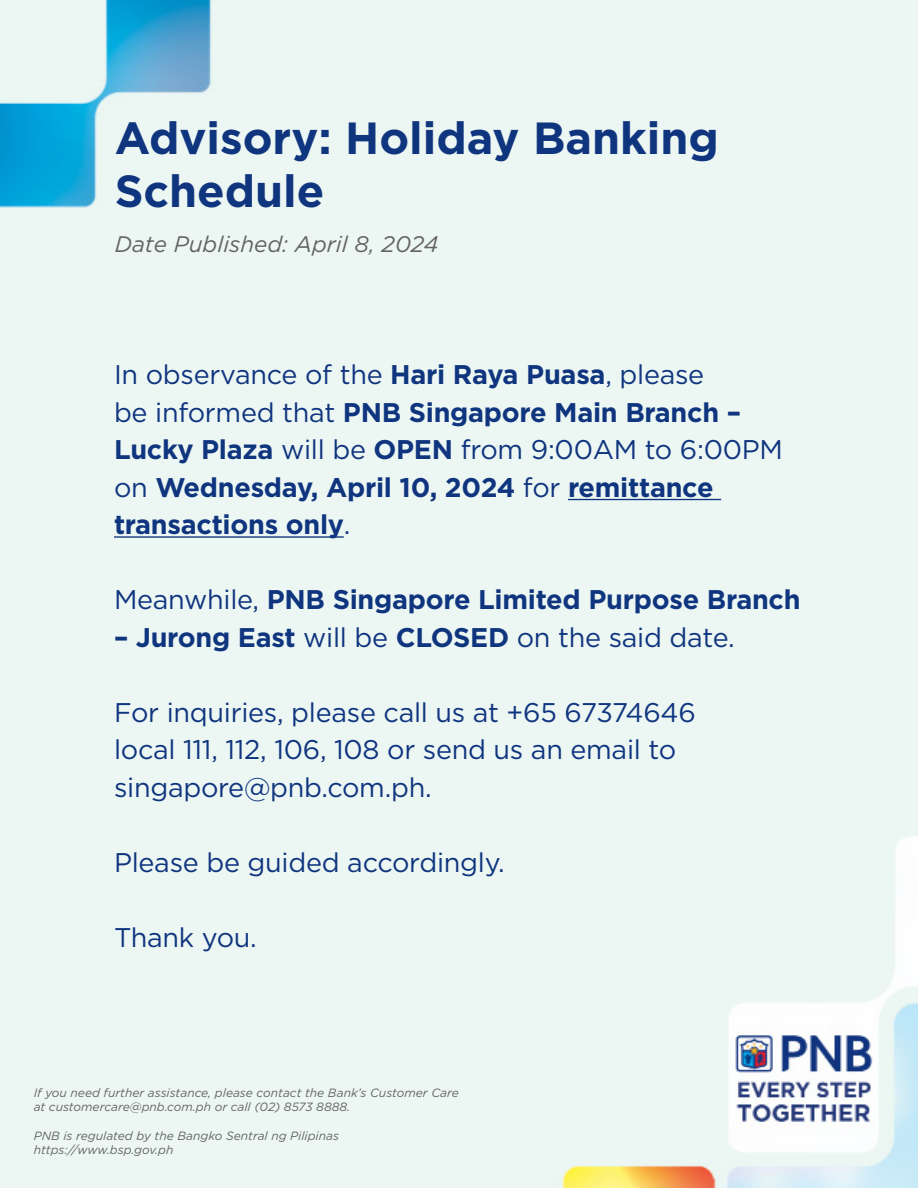
<style>
.page{position:relative;width:918px;height:1188px;background:#ecf7f3}
.page>*{position:absolute;margin:0;border:0;box-sizing:border-box;transform-origin:0 0}
.t1{font:700 45px/52.5px "Gotham";color:#10357f}
.t2{font:700 27px/37.5px "Gotham";letter-spacing:-.01em;color:#10357f}
.t3{font:27px/37.5px "Gotham";letter-spacing:-.01em;color:#10357f}
.t4{font:italic 22.5px "Gotham";color:#636366}
.t5{font:italic 12px/14.4px "Gotham";color:#636366}
.s1{font-weight:400}
.s2{font-weight:700}
</style>
<div class="page">
<hr style="left:568px;top:499px;width:153px;height:1px;background:#10357f">
<hr style="left:114px;top:536px;width:230px;height:2px;background:#10357f">
<h1 class="t1" style="left:115px;top:112px;width:606px">Advisory: Holiday Banking<br>Schedule</h1>
<p class="t4" style="left:115px;top:229px;width:325px">Date Published: April 8, 2024</p>
<p class="t2" style="left:114px;top:356px;width:671px"><span class="s1">In observance of the</span> Hari Raya Puasa<span class="s1">, please<br>be informed that</span> PNB Singapore Main Branch – Lucky Plaza <span class="s1">will be</span> OPEN <span class="s1">from 9:00AM to 6:00PM on</span> Wednesday, April 10, 2024 <span class="s1">for</span> remittance transactions only<span class="s1">.</span></p>
<p class="t2" style="left:114px;top:581px;width:688px"><span class="s1">Meanwhile,</span> PNB Singapore Limited Purpose Branch</p>
<p class="t3" style="left:114px;top:618px;width:622px"><span class="s2">– Jurong East</span> will be <span class="s2">CLOSED</span> on the said date.</p>
<p class="t3" style="left:114px;top:693px;width:583px">For inquiries, please call us at +65 67374646 local 111, 112, 106, 108 or send us an email to singapore@pnb.com.ph.</p>
<p class="t3" style="left:114px;top:843px;width:392px">Please be guided accordingly.</p>
<p class="t3" style="left:114px;top:918px;width:144px">Thank you.</p>
<p class="t5" style="left:34px;top:1085px;width:427px">If you need further assistance, please contact the Bank’s Customer Care at customercare@pnb.com.ph or call (02) 8573 8888.</p>
<p class="t5" style="left:34px;top:1128px;width:307px">PNB is regulated by the Bangko Sentral ng Pilipinas https://www.bsp.gov.ph</p>
</div>
